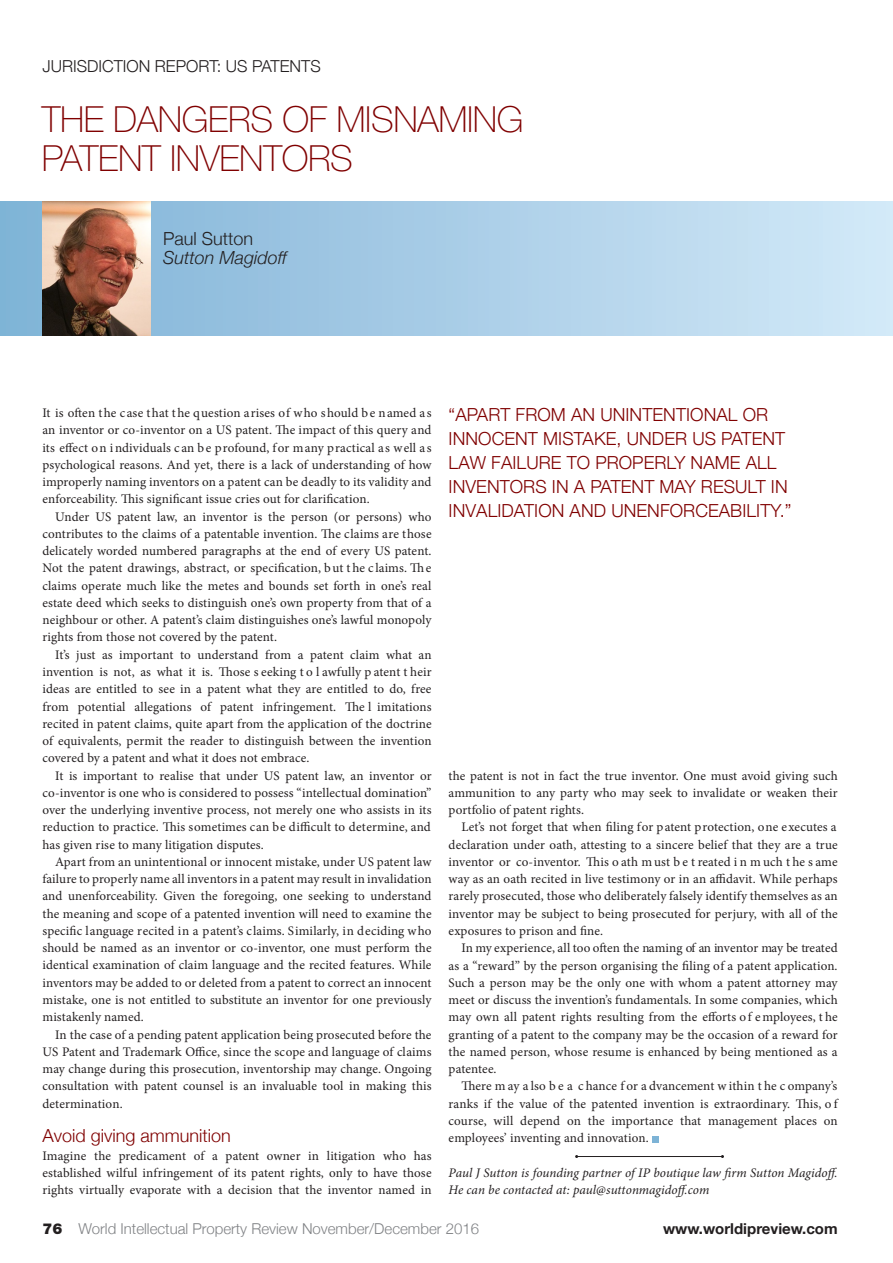
<style>
.page{position:relative;width:893px;height:1263px;background:#fff}
.page>*{position:absolute;margin:0;border:0;box-sizing:border-box;transform-origin:0 0}
.t1{font:100 36px/39px "Helvetica Neue";letter-spacing:-.01em;color:#800000}
.t2{font:300 18px/24px "Helvetica Neue";letter-spacing:.005em;color:#800000}
.t3{font:italic 300 18px "Helvetica Neue";color:#231f20}
.t4{font:300 18px "Helvetica Neue";color:#231f20}
.t5{font:300 16.5px "Helvetica Neue";color:#231f20}
.t6{font:300 15px "Helvetica Neue";color:#808285}
.t7{font:700 15px "Helvetica Neue";color:#231f20}
.t8{font:13.2px/17.2px "Minion Pro";letter-spacing:.01em;color:#231f20;text-align:justify}
.t9{font:italic 13.2px/17.2px "Minion Pro";letter-spacing:.005em;color:#231f20}
.s1{font-weight:900;color:#fff}
</style>
<div class="page">
<svg style="left:0;top:201px;width:893px;height:135px;background:#add0e8"></svg>
<img style="left:42px;top:202px;width:108px;height:133px">
<svg style="left:652px;top:1136px;width:6px;height:6px"></svg>
<hr style="left:577px;top:1156px;width:145px;height:1px;background:#231f20">
<p class="t5" style="left:42px;top:56px;width:280px">JURISDICTION REPORT: US PATENTS</p>
<h1 class="t1" style="left:42px;top:99px;width:483px">THE DANGERS OF MISNAMING<br>PATENT INVENTORS</h1>
<h2 class="t4" style="left:163px;top:227px;width:92px">Paul Sutton</h2>
<h2 class="t3" style="left:163px;top:247px;width:125px">Sutton Magidoff</h2>
<p class="t8" style="left:42px;top:404px;width:391px">It is often the case that the question arises of who should be named as an inventor or co-inventor on a US patent. The impact of this query and its effect on individuals can b e profound, for many practical as well as psychological reasons. And yet, there is a lack of understanding of how improperly naming inventors on a patent can be deadly to its validity and enforceability. This significant issue cries out for clarification.</p>
<p class="t8" style="left:42px;top:508px;width:391px;text-indent:13px">Under US patent law, an inventor is the person (or persons) who contributes to the claims of a patentable invention. The claims are those delicately worded numbered paragraphs at the end of every US patent.<br>Not the patent drawings, abstract, or specification, but t he claims. Th e claims operate much like the metes and bounds set forth in one’s real estate deed which seeks to distinguish one’s own property from that of a neighbour or other. A patent’s claim distinguishes one’s lawful monopoly rights from those not covered by the patent.</p>
<p class="t8" style="left:42px;top:646px;width:391px;text-indent:13px">It’s just as important to understand from a patent claim what an invention is not, as what it is. Those s eeking t o l awfully p atent t heir ideas are entitled to see in a patent what they are entitled to do, free from potential allegations of patent infringement. The l imitations recited in patent claims, quite apart from the application of the doctrine of equivalents, permit the reader to distinguish between the invention covered by a patent and what it does not embrace.</p>
<p class="t8" style="left:42px;top:767px;width:391px;text-indent:13px">It is important to realise that under US patent law, an inventor or co-inventor is one who is considered to possess “intellectual domination” over the underlying inventive process, not merely one who assists in its reduction to practice. This sometimes can be difficult to determine, and has given rise to many litigation disputes.</p>
<p class="t8" style="left:42px;top:853px;width:391px;text-indent:13px">Apart from an unintentional or innocent mistake, under US patent law failure to properly name all inventors in a patent may result in invalidation and unenforceability. Given the foregoing, one seeking to understand the meaning and scope of a patented invention will need to examine the specific language recited in a patent’s claims. Similarly, in deciding who should be named as an inventor or co-inventor, one must perform the identical examination of claim language and the recited features. While inventors may be added to or deleted from a patent to correct an innocent mistake, one is not entitled to substitute an inventor for one previously mistakenly named.</p>
<p class="t8" style="left:42px;top:1026px;width:391px;text-indent:13px">In the case of a pending patent application being prosecuted before the US Patent and Trademark Office, since the scope and language of claims may change during this prosecution, inventorship may change. Ongoing consultation with patent counsel is an invaluable tool in making this determination.</p>
<h2 class="t2" style="left:42px;top:1123px;width:190px">Avoid giving ammunition</h2>
<p class="t8" style="left:42px;top:1147px;width:391px">Imagine the predicament of a patent owner in litigation who has established wilful infringement of its patent rights, only to have those rights virtually evaporate with a decision that the inventor named in</p>
<h2 class="t2" style="left:449px;top:402px;width:344px">“APART FROM AN UNINTENTIONAL OR INNOCENT MISTAKE, UNDER US PATENT LAW FAILURE TO PROPERLY NAME ALL INVENTORS IN A PATENT MAY RESULT IN INVALIDATION AND UNENFORCEABILITY.”</h2>
<p class="t8" style="left:449px;top:767px;width:391px">the patent is not in fact the true inventor. One must avoid giving such ammunition to any party who may seek to invalidate or weaken their portfolio of patent rights.</p>
<p class="t8" style="left:449px;top:819px;width:391px;text-indent:13px">Let’s not forget that when filing for patent protection, one executes a declaration under oath, attesting to a sincere belief that they are a true inventor or co-inventor. This o ath m ust b e t reated i n m uch t he s ame way as an oath recited in live testimony or in an affidavit. While perhaps rarely prosecuted, those who deliberately falsely identify themselves as an inventor may be subject to being prosecuted for perjury, with all of the exposures to prison and fine.</p>
<p class="t8" style="left:449px;top:939px;width:391px;text-indent:13px">In my experience, all too often the naming of an inventor may be treated as a “reward” by the person organising the filing of a patent application.<br>Such a person may be the only one with whom a patent attorney may meet or discuss the invention’s fundamentals. In some companies, which may own all patent rights resulting from the efforts o f e mployees, t he granting of a patent to the company may be the occasion of a reward for the named person, whose resume is enhanced by being mentioned as a patentee.</p>
<p class="t8" style="left:449px;top:1077px;width:390px;text-indent:13px">There m ay a lso b e a c hance f or a dvancement w ithin t he c ompany’s ranks if the value of the patented invention is extraordinary. This, o f course, will depend on the importance that management places on employees’ inventing and innovation.</p>
<p class="t9" style="left:449px;top:1164px;width:392px">Paul J Sutton is founding partner of IP boutique law firm Sutton Magidoff.<br>He can be contacted at: paul@suttonmagidoff.com</p>
<p class="t6" style="left:42px;top:1219px;width:438px"><span class="s1">76</span> World Intellectual Property Review November/December 2016</p>
<p class="t7" style="left:663px;top:1219px;width:176px">www.worldipreview.com</p>
</div>
